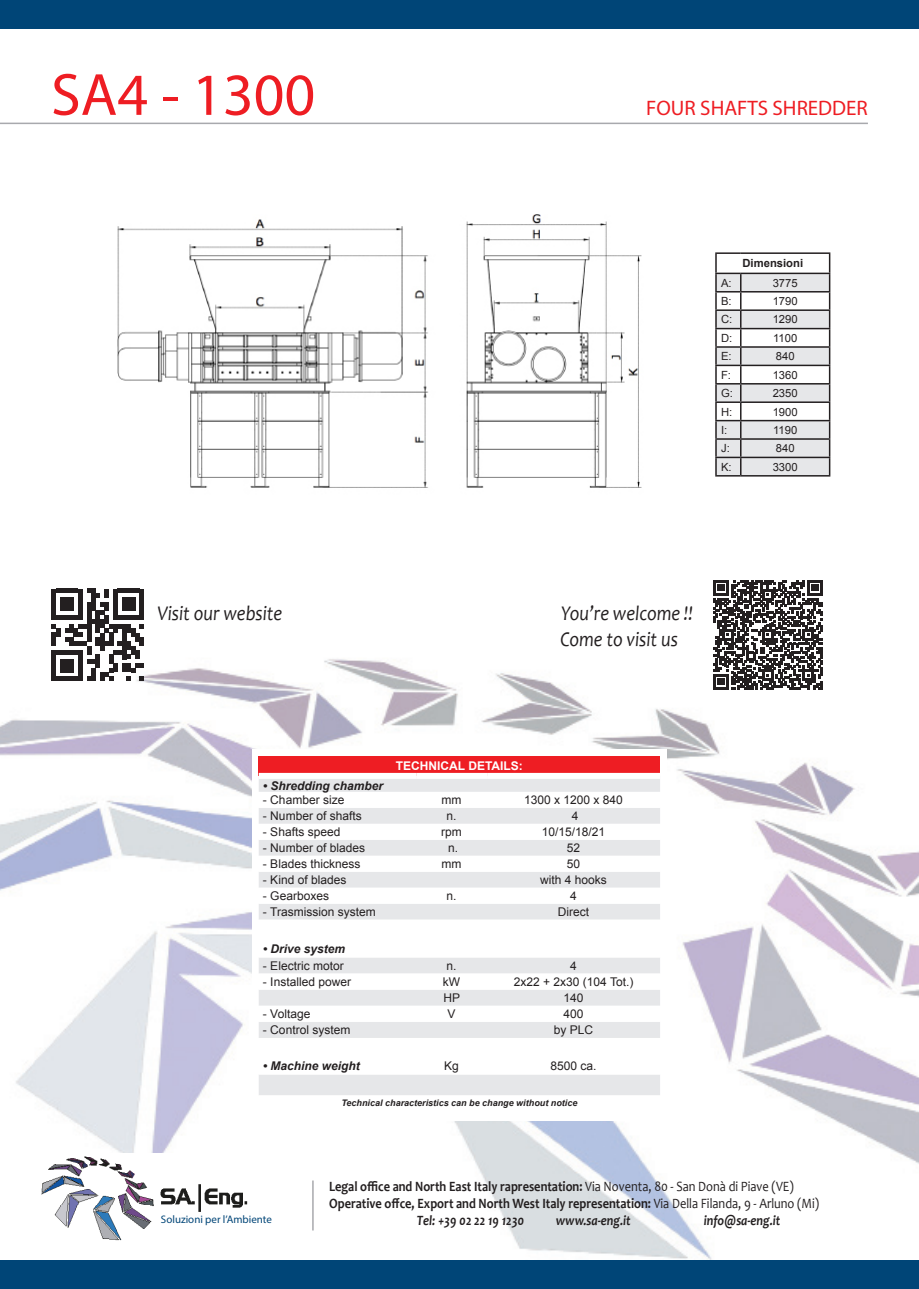
<style>
.page{position:relative;width:919px;height:1289px;background:#fff}
.page>*{position:absolute;margin:0;border:0;box-sizing:border-box;transform-origin:0 0}
.t1{font:60px "Myriad Pro";color:#ee1d23}
.t2{font:italic 21px "Candara";color:#231f20;scale:.87 1}
.t3{font:21px "Myriad Pro";color:#ee1d23}
.t4{font:700 14.25px "Candara";color:#231f20;scale:.87 1}
.t5{font:italic 700 14.25px "Candara";color:#231f20;scale:.87 1}
.t6{font:12px "Arial";color:#231f20}
.t7{font:italic 700 12px "Arial";color:#231f20}
.t8{font:700 12px "Arial";color:#fff}
.t9{font:11.25px "Arial";color:#231f20}
.t10{font:700 11.25px "Arial";color:#231f20}
.t11{font:10.95px "Myriad Pro";color:#004577}
.t12{font:italic 700 9px "Arial";color:#231f20}
.s1{font-weight:400}
</style>
<div class="page">
<img style="left:0;top:645px;width:918px;height:615px">
<div style="left:0;top:0;width:918px;height:28px;background:#004577"></div>
<div style="left:0;top:1260px;width:918px;height:28px;background:#004577"></div>
<img style="left:34px;top:1153px;width:222px;height:88px">
<div style="left:252px;top:750px;width:414px;height:370px;background:#fff"></div>
<div style="left:259px;top:756px;width:401px;height:20px;background:#ee1d23"></div>
<div style="left:259px;top:779px;width:401px;height:12px;background:#e6e7e9"></div>
<svg style="left:259px;top:791px;width:401px;height:304px"></svg>
<div style="left:259px;top:773px;width:157px;height:6px;background:#fff"></div>
<div style="left:416px;top:773px;width:71px;height:6px;background:#fff"></div>
<div style="left:487px;top:773px;width:173px;height:6px;background:#fff"></div>
<hr style="left:0;top:123px;width:867px;height:1px;background:#a8a9ad">
<hr style="left:312px;top:1180px;width:1px;height:50px;background:#a8a9ad">
<hr style="left:715px;top:252px;width:25px;height:2px;background:#231f20">
<hr style="left:740px;top:252px;width:90px;height:2px;background:#231f20">
<svg style="left:715px;top:254px;width:115px;height:222px"></svg>
<hr style="left:740px;top:475px;width:90px;height:1px;background:#231f20">
<img style="left:117px;top:214px;width:525px;height:274px">
<svg style="left:52px;top:588px;width:92px;height:93px"></svg>
<svg style="left:713px;top:580px;width:109px;height:109px"></svg>
<p class="t1" style="left:51px;top:58px;width:266px">SA4 - 1300</p>
<p class="t3" style="left:646px;top:95px;width:223px">FOUR SHAFTS SHREDDER</p>
<p class="t10" style="left:742px;top:256px;width:62px">Dimensioni</p>
<p class="t9" style="left:721px;top:275px;width:12px">A:</p>
<p class="t9" style="left:772px;top:275px;width:27px">3775</p>
<p class="t9" style="left:721px;top:294px;width:12px">B:</p>
<p class="t9" style="left:772px;top:294px;width:27px">1790</p>
<p class="t9" style="left:721px;top:312px;width:13px">C:</p>
<p class="t9" style="left:772px;top:312px;width:27px">1290</p>
<p class="t9" style="left:721px;top:330px;width:13px">D:</p>
<p class="t9" style="left:773px;top:330px;width:26px">1100</p>
<p class="t9" style="left:721px;top:349px;width:12px">E:</p>
<p class="t9" style="left:775px;top:349px;width:20px">840</p>
<p class="t9" style="left:721px;top:367px;width:12px">F:</p>
<p class="t9" style="left:772px;top:367px;width:27px">1360</p>
<p class="t9" style="left:721px;top:386px;width:13px">G:</p>
<p class="t9" style="left:772px;top:386px;width:27px">2350</p>
<p class="t9" style="left:721px;top:404px;width:13px">H:</p>
<p class="t9" style="left:772px;top:404px;width:27px">1900</p>
<p class="t9" style="left:721px;top:422px;width:8px">I:</p>
<p class="t9" style="left:773px;top:422px;width:26px">1190</p>
<p class="t9" style="left:721px;top:441px;width:10px">J:</p>
<p class="t9" style="left:775px;top:441px;width:20px">840</p>
<p class="t9" style="left:721px;top:459px;width:12px">K:</p>
<p class="t9" style="left:772px;top:459px;width:27px">3300</p>
<p class="t2" style="left:157px;top:600px;width:145px">Visit our website</p>
<p class="t2" style="left:561px;top:600px;width:153px">You’re welcome !!</p>
<p class="t2" style="left:560px;top:625px;width:136px">Come to visit us</p>
<p class="t8" style="left:396px;top:758px;width:128px">TECHNICAL DETAILS:</p>
<p class="t7" style="left:263px;top:777px;width:122px">• Shredding chamber</p>
<p class="t6" style="left:263px;top:792px;width:83px">- Chamber size</p>
<p class="t6" style="left:441px;top:792px;width:21px">mm</p>
<p class="t6" style="left:524px;top:792px;width:100px">1300 x 1200 x 840</p>
<p class="t6" style="left:263px;top:808px;width:100px">- Number of shafts</p>
<p class="t6" style="left:446px;top:808px;width:12px">n.</p>
<p class="t6" style="left:572px;top:808px;width:8px">4</p>
<p class="t6" style="left:263px;top:824px;width:79px">- Shafts speed</p>
<p class="t6" style="left:441px;top:824px;width:22px">rpm</p>
<p class="t6" style="left:542px;top:824px;width:65px">10/15/18/21</p>
<p class="t6" style="left:263px;top:840px;width:104px">- Number of blades</p>
<p class="t6" style="left:448px;top:840px;width:12px">n.</p>
<p class="t6" style="left:567px;top:840px;width:15px">52</p>
<p class="t6" style="left:263px;top:856px;width:99px">- Blades thickness</p>
<p class="t6" style="left:441px;top:856px;width:21px">mm</p>
<p class="t6" style="left:567px;top:856px;width:15px">50</p>
<p class="t6" style="left:263px;top:872px;width:85px">- Kind of blades</p>
<p class="t6" style="left:540px;top:872px;width:68px">with 4 hooks</p>
<p class="t6" style="left:263px;top:888px;width:68px">- Gearboxes</p>
<p class="t6" style="left:446px;top:888px;width:12px">n.</p>
<p class="t6" style="left:570px;top:888px;width:8px">4</p>
<p class="t6" style="left:263px;top:904px;width:114px">- Trasmission system</p>
<p class="t6" style="left:558px;top:904px;width:33px">Direct</p>
<p class="t7" style="left:263px;top:941px;width:84px">• Drive system</p>
<p class="t6" style="left:263px;top:957px;width:82px">- Electric motor</p>
<p class="t6" style="left:446px;top:957px;width:12px">n.</p>
<p class="t6" style="left:570px;top:957px;width:8px">4</p>
<p class="t6" style="left:263px;top:973px;width:90px">- Installed power</p>
<p class="t6" style="left:443px;top:973px;width:19px">kW</p>
<p class="t6" style="left:513px;top:973px;width:121px">2x22 + 2x30 (104 Tot.)</p>
<p class="t6" style="left:443px;top:990px;width:18px">HP</p>
<p class="t6" style="left:563px;top:990px;width:22px">140</p>
<p class="t6" style="left:263px;top:1006px;width:49px">- Voltage</p>
<p class="t6" style="left:447px;top:1006px;width:10px">V</p>
<p class="t6" style="left:563px;top:1006px;width:22px">400</p>
<p class="t6" style="left:263px;top:1022px;width:89px">- Control system</p>
<p class="t6" style="left:554px;top:1022px;width:41px">by PLC</p>
<p class="t7" style="left:263px;top:1058px;width:98px">• Machine weight</p>
<p class="t6" style="left:444px;top:1058px;width:16px">Kg</p>
<p class="t6" style="left:550px;top:1058px;width:48px">8500 ca.</p>
<p class="t12" style="left:341px;top:1097px;width:237px">Technical characteristics can be change without notice</p>
<p class="t11" style="left:161px;top:1212px;width:112px">Soluzioni per l’Ambiente</p>
<p class="t4" style="left:329px;top:1177px;width:535px">Legal office and North East Italy rapresentation: <span class="s1">Via Noventa, 80 - San Donà di Piave (VE)</span></p>
<p class="t4" style="left:329px;top:1194px;width:565px">Operative offce, Export and North West Italy representation: <span class="s1">Via Della Filanda, 9 - Arluno (Mi)</span></p>
<p class="t5" style="left:417px;top:1211px;width:125px">Tel: +39 02 22 19 1230</p>
<p class="t5" style="left:555px;top:1211px;width:87px">www.sa-eng.it</p>
<p class="t5" style="left:704px;top:1211px;width:89px">info@sa-eng.it</p>
</div>
